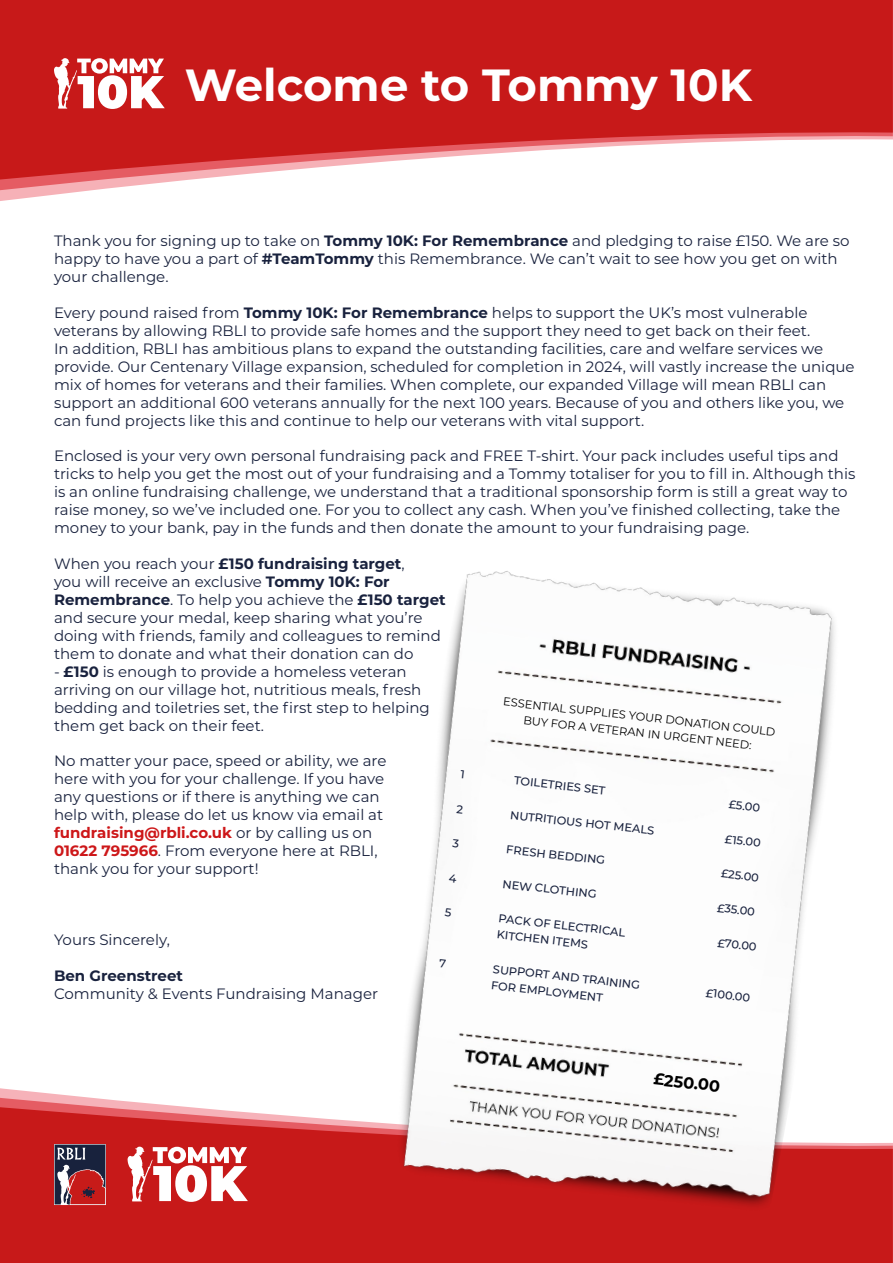
<style>
.page{position:relative;width:893px;height:1263px;background:#fff}
.page>*{position:absolute;margin:0;border:0;box-sizing:border-box;transform-origin:0 0}
.t1{font:700 45px "Montserrat";color:#fff}
.t2{font:700 16.2px "Montserrat";color:#000}
.t3{font:15px/18px "Montserrat";color:#19223e}
.t4{font:700 15px "Montserrat";color:#19223e}
.t5{font:500 11.4px/16px "Montserrat";color:#19223e}
.t6{font:11.4px/16.4px "Montserrat";color:#000;text-align:center}
.s1{font-weight:700}
.s2{font-weight:700;color:#cd1719}
</style>
<div class="page">
<svg style="left:0;top:182px;width:167px;height:11px;fill:#f6b1b7"></svg>
<svg style="left:0;top:0;width:893px;height:182px;background:#d03c3d"></svg>
<svg style="left:54px;top:58px;width:111px;height:51px"></svg>
<svg style="left:0;top:1096px;width:176px;height:10px;fill:#f6b2b9"></svg>
<svg style="left:0;top:1106px;width:893px;height:157px;background:#cb2727"></svg>
<svg style="left:54px;top:1144px;width:52px;height:61px;background:#7a4956"></svg>
<svg style="left:128px;top:1146px;width:120px;height:56px"></svg>
<img style="left:349px;top:571px;width:533px;height:678px">
<svg style="left:460px;top:770px;width:4px;height:8px"></svg>
<svg style="left:456px;top:805px;width:7px;height:8px"></svg>
<svg style="left:452px;top:839px;width:7px;height:9px"></svg>
<svg style="left:449px;top:874px;width:8px;height:8px"></svg>
<svg style="left:445px;top:908px;width:7px;height:9px"></svg>
<svg style="left:439px;top:959px;width:7px;height:8px"></svg>
<h1 class="t1" style="left:185px;top:53px;width:569px">Welcome to Tommy 10K</h1>
<p class="t3" style="left:54px;top:231px;width:797px">Thank you for signing up to take on <span class="s1">Tommy 10K: For Remembrance</span> and pledging to raise £150. We are so happy to have you a part of <span class="s1">#TeamTommy</span> this Remembrance. We can’t wait to see how you get on with your challenge.</p>
<p class="t3" style="left:54px;top:303px;width:802px">Every pound raised from <span class="s1">Tommy 10K: For Remembrance</span> helps to support the UK’s most vulnerable veterans by allowing RBLI to provide safe homes and the support they need to get back on their feet.<br>In addition, RBLI has ambitious plans to expand the outstanding facilities, care and welfare services we provide. Our Centenary Village expansion, scheduled for completion in 2024, will vastly increase the unique mix of homes for veterans and their families. When complete, our expanded Village will mean RBLI can support an additional 600 veterans annually for the next 100 years. Because of you and others like you, we can fund projects like this and continue to help our veterans with vital support.</p>
<p class="t3" style="left:54px;top:446px;width:803px">Enclosed is your very own personal fundraising pack and FREE T-shirt. Your pack includes useful tips and tricks to help you get the most out of your fundraising and a Tommy totaliser for you to fill in. Although this is an online fundraising challenge, we understand that a traditional sponsorship form is still a great way to raise money, so we’ve included one. For you to collect any cash. When you’ve finished collecting, take the money to your bank, pay in the funds and then donate the amount to your fundraising page.</p>
<p class="t3" style="left:54px;top:554px;width:393px">When you reach your <span class="s1">£150 fundraising target</span>,<br>you will receive an exclusive <span class="s1">Tommy 10K: For Remembrance</span>. To help you achieve the <span class="s1">£150 target </span>and secure your medal, keep sharing what you’re doing with friends, family and colleagues to remind them to donate and what their donation can do</p>
<p class="t3" style="left:54px;top:662px;width:377px">- <span class="s1">£150</span> is enough to provide a homeless veteran arriving on our village hot, nutritious meals, fresh bedding and toiletries set, the first step to helping them get back on their feet.</p>
<p class="t3" style="left:54px;top:751px;width:334px">No matter your pace, speed or ability, we are here with you for your challenge. If you have any questions or if there is anything we can help with, please do let us know via email at <span class="s2">fundraising@rbli.co.uk</span> or by calling us on <span class="s2">01622 795966</span>. From everyone here at RBLI, thank you for your support!</p>
<p class="t6" style="left:504px;top:693px;width:275px;rotate:6deg">ESSENTIAL SUPPLIES YOUR DONATION COULD<br>BUY FOR A VETERAN IN URGENT NEED:</p>
<p class="t5" style="left:515px;top:772px;width:93px;rotate:6deg">TOILETRIES SET</p>
<p class="t5" style="left:730px;top:796px;width:33px;rotate:6deg">£5.00</p>
<p class="t5" style="left:511px;top:807px;width:146px;rotate:6deg">NUTRITIOUS HOT MEALS</p>
<p class="t5" style="left:726px;top:830px;width:37px;rotate:6deg">£15.00</p>
<p class="t5" style="left:507px;top:841px;width:101px;rotate:6deg">FRESH BEDDING</p>
<p class="t5" style="left:722px;top:865px;width:40px;rotate:6deg">£25.00</p>
<p class="t5" style="left:503px;top:875px;width:96px;rotate:6deg">NEW CLOTHING</p>
<p class="t3" style="left:54px;top:930px;width:117px">Yours Sincerely,</p>
<p class="t4" style="left:54px;top:965px;width:131px">Ben Greenstreet</p>
<p class="t3" style="left:54px;top:984px;width:326px">Community &amp; Events Fundraising Manager</p>
<p class="t5" style="left:499px;top:910px;width:129px;rotate:6deg">PACK OF ELECTRICAL<br>KITCHEN ITEMS</p>
<p class="t5" style="left:494px;top:961px;width:149px;rotate:6deg">SUPPORT AND TRAINING<br>FOR EMPLOYMENT</p>
<p class="t5" style="left:718px;top:899px;width:39px;rotate:6deg">£35.00</p>
<p class="t5" style="left:718px;top:934px;width:41px;rotate:6deg">£70.00</p>
<p class="t5" style="left:707px;top:984px;width:46px;rotate:6deg">£100.00</p>
<p class="t2" style="left:655px;top:1067px;width:68px;rotate:6deg">£250.00</p>
</div>
